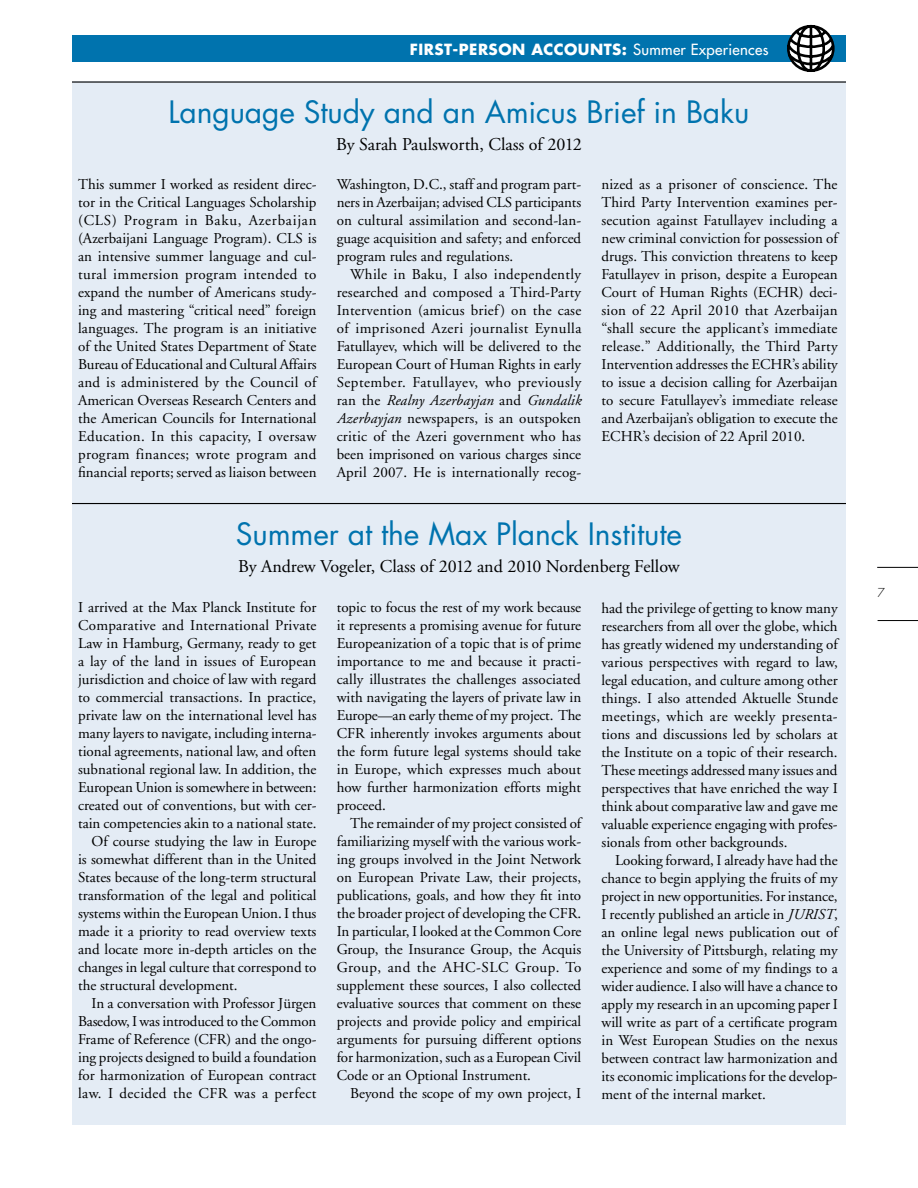
<style>
.page{position:relative;width:918px;height:1188px;background:#fff}
.page>*{position:absolute;margin:0;border:0;box-sizing:border-box;transform-origin:0 0}
.t1{font:30px "Futura";letter-spacing:-.005em;color:#0073ae}
.t2{font:18px "Adobe Garamond";color:#000}
.t3{font:15px/18px "Adobe Garamond";color:#000;text-align:justify}
.t4{font:15px "Adobe Garamond";letter-spacing:.02em;color:#000}
.t5{font:15px "Adobe Garamond";letter-spacing:.025em;color:#000}
.t6{font:15px "Futura";letter-spacing:.02em;color:#fff}
.t7{font:700 15px "Futura";letter-spacing:.03em;color:#fff}
.t8{font:300 12px "Futura";color:#000}
.s1{font-weight:700}
.s2{font-style:italic}
</style>
<div class="page">
<div style="left:72px;top:81px;width:774px;height:1044px;background:#e4ecf5"></div>
<hr style="left:72px;top:81px;width:774px;height:2px;background:#000">
<div style="left:72px;top:35px;width:774px;height:27px;background:#0073ae"></div>
<svg style="left:787px;top:25px;width:48px;height:47px"></svg>
<hr style="left:72px;top:503px;width:774px;height:1px;background:#000">
<hr style="left:877px;top:567px;width:41px;height:1px;background:#000">
<hr style="left:878px;top:620px;width:40px;height:1px;background:#000">
<p class="t7" style="left:410px;top:39px;width:133px">FIRST-PERSON ACC</p>
<p class="t6" style="left:564px;top:39px;width:206px"><span class="s1">OUNTS:</span> Summer Experiences</p>
<h1 class="t1" style="left:169px;top:91px;width:582px">Language Study and an Amicus Brief in Baku</h1>
<p class="t2" style="left:336px;top:135px;width:247px">By Sarah Paulsworth, Class of 2012</p>
<p class="t3" style="left:78px;top:175px;width:240px">This summer I worked as resident direc&shy;tor in the Critical Languages Scholarship (CLS) Program in Baku, Azerbaijan (Azerbaijani Language Program). CLS is an intensive summer language and cul&shy;tural immersion program intended to expand the number of Americans study&shy;ing and mastering “critical need” foreign languages. The program is an initiative of the United States Department of State Bureau of Educational and Cultural Affairs and is administered by the Council of American Overseas Research Centers and the American Councils for International Education. In this capacity, I oversaw program finances; wrote program and financial reports; served as liaison between</p>
<p class="t3" style="left:337px;top:175px;width:246px">Washington, D.C., staff and program part&shy;ners in Azerbaijan; advised CLS participants on cultural assimilation and second-lan&shy;guage acquisition and safety; and enforced program rules and regulations.</p>
<p class="t3" style="left:337px;top:265px;width:246px;text-indent:14px">While in Baku, I also independently researched and composed a Third-Party Intervention (amicus brief) on the case of imprisoned Azeri journalist Eynulla Fatullayev, which will be delivered to the European Court of Human Rights in early September. Fatullayev, who previously ran the <span class="s2">Realny Azerbayjan</span> and <span class="s2">Gundalik Azerbayjan</span> newspapers, is an outspoken critic of the Azeri government who has been imprisoned on various charges since April 2007. He is internationally recog-</p>
<p class="t3" style="left:602px;top:175px;width:238px">nized as a prisoner of conscience. The Third Party Intervention examines per&shy;secution against Fatullayev including a new criminal conviction for possession of drugs. This conviction threatens to keep Fatullayev in prison, despite a European Court of Human Rights (ECHR) deci&shy;sion of 22 April 2010 that Azerbaijan “shall secure the applicant’s immediate release.” Additionally, the Third Party Intervention addresses the ECHR’s ability to issue a decision calling for Azerbaijan to secure Fatullayev’s immediate release and Azerbaijan’s obligation to execute the ECHR’s decision of 22 April 2010.</p>
<h1 class="t1" style="left:236px;top:513px;width:448px">Summer at the Max Planck Institute</h1>
<p class="t2" style="left:238px;top:556px;width:443px">By Andrew Vogeler, Class of 2012 and 2010 Nordenberg Fellow</p>
<p class="t3" style="left:78px;top:599px;width:240px">I arrived at the Max Planck Institute for</p>
<p class="t4" style="left:78px;top:617px;width:240px">Comparative and International Private</p>
<p class="t3" style="left:78px;top:635px;width:240px">Law in Hamburg, Germany, ready to get</p>
<p class="t3" style="left:78px;top:653px;width:240px">a lay of the land in issues of European</p>
<p class="t3" style="left:78px;top:671px;width:240px">jurisdiction and choice of law with regard</p>
<p class="t3" style="left:78px;top:689px;width:240px">to commercial transactions. In practice,</p>
<p class="t3" style="left:78px;top:707px;width:240px">private law on the international level has</p>
<p class="t3" style="left:78px;top:725px;width:240px">many layers to navigate, including interna-</p>
<p class="t3" style="left:78px;top:743px;width:240px">tional agreements, national law, and often</p>
<p class="t3" style="left:78px;top:761px;width:240px">subnational regional law. In addition, the</p>
<p class="t3" style="left:78px;top:779px;width:240px">European Union is somewhere in between:</p>
<p class="t3" style="left:78px;top:797px;width:240px">created out of conventions, but with cer-</p>
<p class="t3" style="left:78px;top:815px;width:240px">tain competencies akin to a national state.</p>
<p class="t3" style="left:92px;top:833px;width:226px">Of course studying the law in Europe</p>
<p class="t3" style="left:78px;top:851px;width:240px">is somewhat different than in the United</p>
<p class="t3" style="left:78px;top:869px;width:240px">States because of the long-term structural</p>
<p class="t3" style="left:78px;top:887px;width:240px">transformation of the legal and political</p>
<p class="t3" style="left:78px;top:905px;width:240px">systems within the European Union. I thus</p>
<p class="t3" style="left:78px;top:923px;width:240px">made it a priority to read overview texts</p>
<p class="t3" style="left:78px;top:941px;width:240px">and locate more in-depth articles on the</p>
<p class="t3" style="left:78px;top:959px;width:240px">changes in legal culture that correspond to</p>
<p class="t3" style="left:78px;top:977px;width:161px">the structural development.</p>
<p class="t3" style="left:92px;top:995px;width:226px">In a conversation with Professor Jürgen</p>
<p class="t3" style="left:78px;top:1013px;width:240px">Basedow, I was introduced to the Common</p>
<p class="t3" style="left:78px;top:1031px;width:240px">Frame of Reference (CFR) and the ongo-</p>
<p class="t3" style="left:78px;top:1049px;width:240px">ing projects designed to build a foundation</p>
<p class="t3" style="left:78px;top:1067px;width:240px">for harmonization of European contract</p>
<p class="t5" style="left:78px;top:1085px;width:240px">law. I decided the CFR was a perfect</p>
<p class="t3" style="left:337px;top:598px;width:246px">topic to focus the rest of my work because it represents a promising avenue for future Europeanization of a topic that is of prime importance to me and because it practi&shy;cally illustrates the challenges associated with navigating the layers of private law in Europe—an early theme of my project. The CFR inherently invokes arguments about the form future legal systems should take in Europe, which expresses much about how further harmonization efforts might proceed.</p>
<p class="t3" style="left:337px;top:814px;width:246px;text-indent:14px">The remainder of my project consisted of familiarizing myself with the various work&shy;ing groups involved in the Joint Network on European Private Law, their projects, publications, goals, and how they fit into the broader project of developing the CFR.<br>In particular, I looked at the Common Core Group, the Insurance Group, the Acquis Group, and the AHC-SLC Group. To supplement these sources, I also collected evaluative sources that comment on these projects and provide policy and empirical arguments for pursuing different options for harmonization, such as a European Civil Code or an Optional Instrument.</p>
<p class="t3" style="left:350px;top:1084px;width:232px">Beyond the scope of my own project, I</p>
<p class="t3" style="left:602px;top:600px;width:238px">had the privilege of getting to know many researchers from all over the globe, which has greatly widened my understanding of various perspectives with regard to law, legal education, and culture among other things. I also attended Aktuelle Stunde meetings, which are weekly presenta&shy;tions and discussions led by scholars at the Institute on a topic of their research.<br>These meetings addressed many issues and perspectives that have enriched the way I think about comparative law and gave me valuable experience engaging with profes&shy;sionals from other backgrounds.</p>
<p class="t3" style="left:602px;top:852px;width:238px;text-indent:14px">Looking forward, I already have had the chance to begin applying the fruits of my project in new opportunities. For instance, I recently published an article in <span class="s2">JURIST</span>, an online legal news publication out of the University of Pittsburgh, relating my experience and some of my findings to a wider audience. I also will have a chance to apply my research in an upcoming paper I will write as part of a certificate program in West European Studies on the nexus between contract law harmonization and its economic implications for the develop&shy;ment of the internal market.</p>
<p class="t8" style="left:878px;top:585px;width:9px">7</p>
</div>
